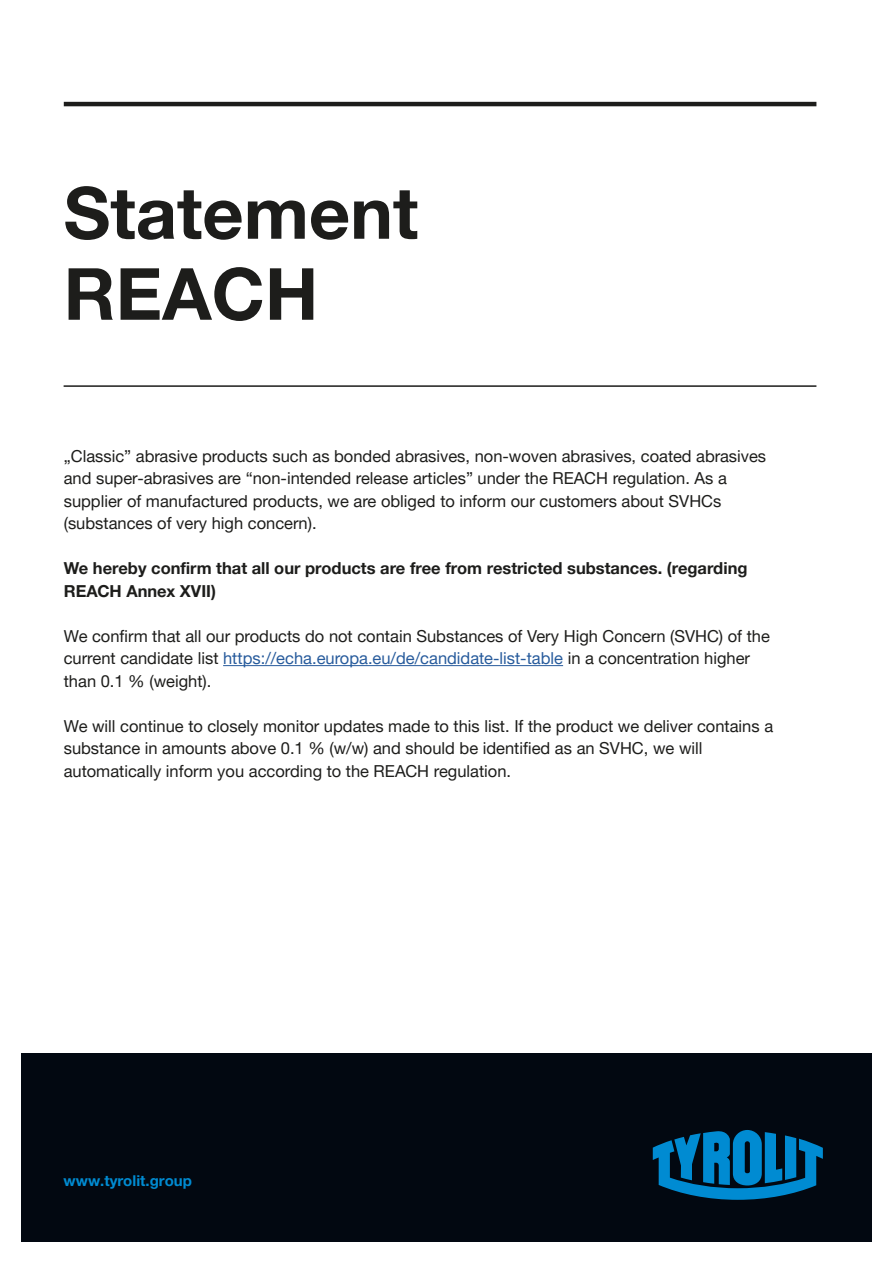
<style>
.page{position:relative;width:893px;height:1263px;background:#fff}
.page>*{position:absolute;margin:0;border:0;box-sizing:border-box;transform-origin:0 0}
.t1{font:700 72px/81px "Helvetica Neue LT Pro";color:#1d1d1b}
.t2{font:16.5px/22.5px "Helvetica Neue LTW1 G";color:#1d1d1b}
.t3{font:700 16.5px/22.5px "Helvetica Neue LTW1 G";color:#1d1d1b}
.t4{font:700 15px "Helvetica Neue LT Pro";color:#008bd2}
.s1{color:#275b9c}
</style>
<div class="page">
<hr style="left:64px;top:102px;width:752px;height:4px;background:#1d1d1b">
<div style="left:21px;top:1053px;width:851px;height:189px;background:#020811"></div>
<svg style="left:653px;top:1130px;width:170px;height:70px"></svg>
<hr style="left:64px;top:385px;width:752px;height:2px;background:#1d1d1b">
<hr style="left:223px;top:665px;width:340px;height:1px;background:#275b9c">
<h1 class="t1" style="left:64px;top:171px;width:356px">Statement<br>REACH</h1>
<p class="t2" style="left:64px;top:445px;width:704px">„Classic” abrasive products such as bonded abrasives, non-woven abrasives, coated abrasives and super-abrasives are “non-intended release articles” under the REACH regulation. As a supplier of manufactured products, we are obliged to inform our customers about SVHCs (substances of very high concern).</p>
<p class="t3" style="left:64px;top:557px;width:685px">We hereby confirm that all our products are free from restricted substances. (regarding<br>REACH Annex XVII)</p>
<p class="t2" style="left:64px;top:625px;width:708px">We confirm that all our products do not contain Substances of Very High Concern (SVHC) of the current candidate list <span class="s1">https://echa.europa.eu/de/candidate-list-table</span> in a concentration higher than 0.1 % (weight).</p>
<p class="t2" style="left:64px;top:715px;width:711px">We will continue to closely monitor updates made to this list. If the product we deliver contains a substance in amounts above 0.1 % (w/w) and should be identified as an SVHC, we will automatically inform you according to the REACH regulation.</p>
<p class="t4" style="left:64px;top:1172px;width:130px">www.tyrolit.group</p>
</div>
